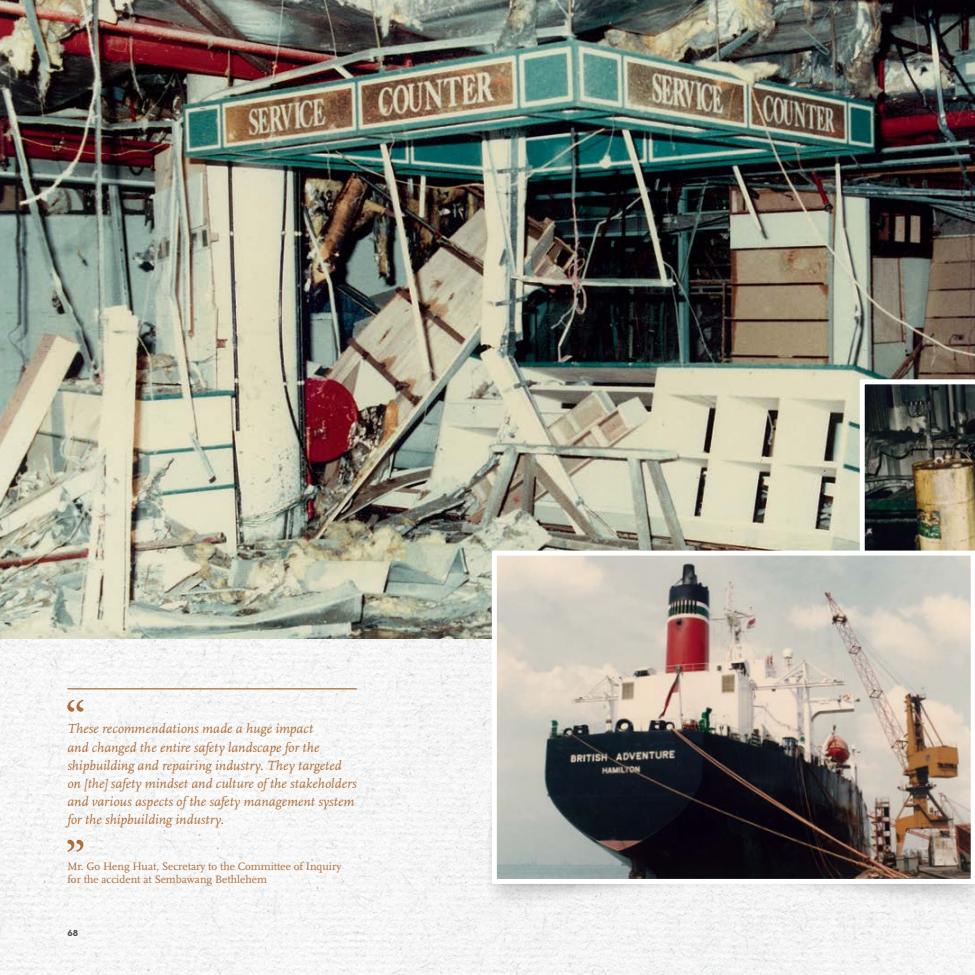
<style>
.page{position:relative;width:975px;height:975px;background:#fff}
.page>*{position:absolute;margin:0;border:0;box-sizing:border-box;transform-origin:0 0}
.Quotes{font:italic 13.75px/18.1px "Scala";letter-spacing:.005em;color:#ad6e3a}
.Designation{font:11.25px/13.5px "Scala";color:#ad6e3a}
.t1{font:700 10px "Neutraface Text";color:#4d4d4f}
</style>
<div class="page">
<img style="left:0;top:638px;width:404px;height:336px">
<img style="left:0;top:0;width:974px;height:638px">
<svg style="left:67px;top:699px;width:16px;height:12px"></svg>
<img style="left:788px;top:408px;width:69px;height:140px">
<img style="left:857px;top:377px;width:117px;height:171px">
<svg style="left:67px;top:839px;width:16px;height:12px"></svg>
<hr style="left:67px;top:688px;width:290px;height:1px;background:#ad6e3a">
<img style="left:404px;top:585px;width:570px;height:389px">
<img style="left:489px;top:548px;width:485px;height:338px">
<p class="Quotes" style="left:67px;top:720px;width:291px">These recommendations made a huge impact<br>and changed the entire safety landscape for the shipbuilding and repairing industry. They targeted on [the] safety mindset and culture of the stakeholders and various aspects of the safety management system for the shipbuilding industry.</p>
<p class="Designation" style="left:67px;top:859px;width:275px">Mr. Go Heng Huat, Secretary to the Committee of Inquiry for the accident at Sembawang Bethlehem</p>
<p class="t1" style="left:67px;top:926px;width:12px">68</p>
</div>
